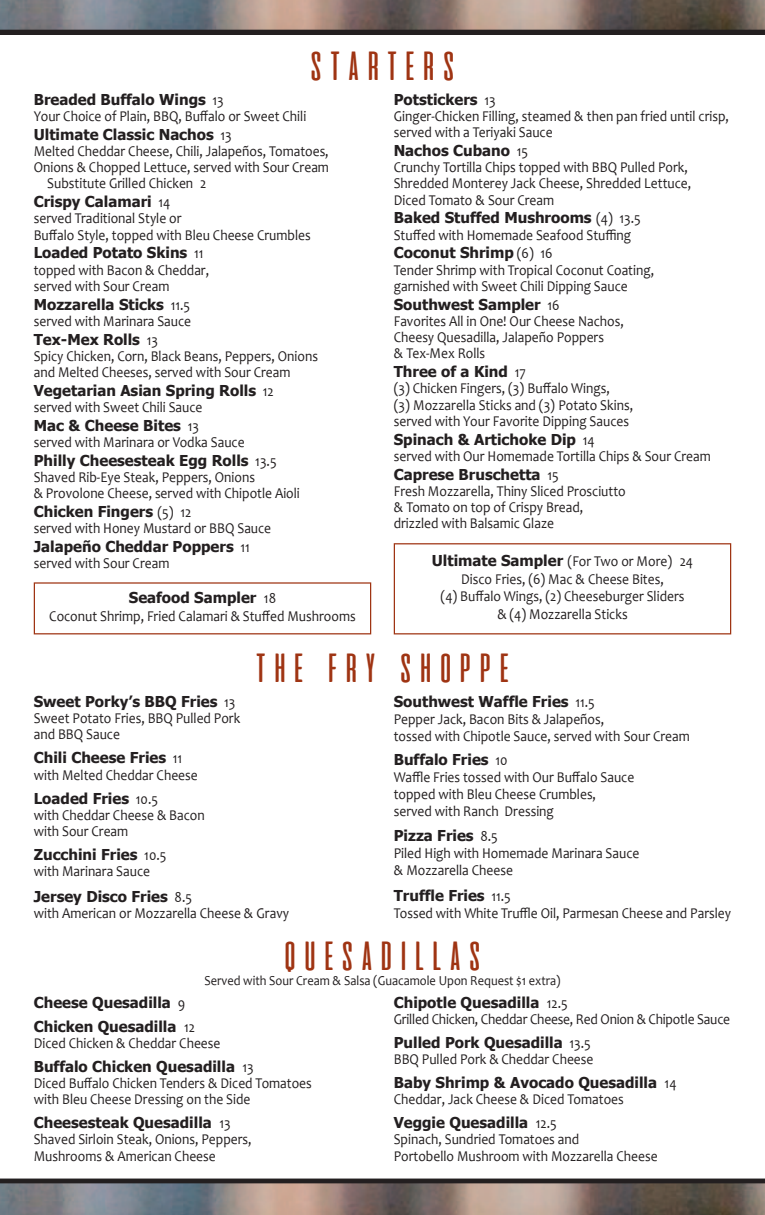
<style>
.page{position:relative;width:765px;height:1215px;background:#fff}
.page>*{position:absolute;margin:0;border:0;box-sizing:border-box;transform-origin:0 0}
.t1{font:40.5px "aliensandcows";color:#9f3413;scale:1.11 1}
.t2{font:15px/16.2px "Candara";color:#231f20;scale:.9 1}
.t3{font:700 15px/23.8px "Tahoma";color:#231f20}
.t4{font:13.75px "Candara";color:#231f20;scale:.9 1}
.s1{font-family:"Candara";font-weight:400}
.s2{font-family:"Tahoma";font-weight:700}
</style>
<div class="page">
<img style="left:0;top:0;width:765px;height:30px">
<img style="left:0;top:1183px;width:765px;height:32px">
<div style="left:0;top:30px;width:765px;height:5px;background:#231f20"></div>
<hr style="left:0;top:1179px;width:765px;height:4px;background:#231f20">
<div style="left:34px;top:582px;width:337px;height:52px;border:1px solid #9f3413"></div>
<div style="left:394px;top:543px;width:337px;height:91px;border:1px solid #9f3413"></div>
<h1 class="t1" style="left:306px;top:42px;width:139px">STARTERS</h1>
<p class="t3" style="left:34px;top:87px;width:192px">Breaded Buffalo Wings <span class="s1">13</span></p>
<p class="t2" style="left:34px;top:108px;width:304px">Your Choice of Plain, BBQ, Buffalo or Sweet Chili</p>
<p class="t3" style="left:34px;top:122px;width:200px">Ultimate Classic Nachos <span class="s1">13</span></p>
<p class="t2" style="left:34px;top:143px;width:329px">Melted Cheddar Cheese, Chili, Jalapeños, Tomatoes,</p>
<p class="t2" style="left:34px;top:159px;width:330px">Onions &amp; Chopped Lettuce, served with Sour Cream</p>
<p class="t2" style="left:47px;top:175px;width:178px">Substitute Grilled Chicken 2</p>
<p class="t3" style="left:34px;top:189px;width:138px">Crispy Calamari <span class="s1">14</span></p>
<p class="t2" style="left:34px;top:210px;width:309px">served Traditional Style or<br>Buffalo Style, topped with Bleu Cheese Crumbles</p>
<p class="t3" style="left:34px;top:240px;width:171px">Loaded Potato Skins <span class="s1">11</span></p>
<p class="t2" style="left:34px;top:261px;width:196px">topped with Bacon &amp; Cheddar, served with Sour Cream</p>
<p class="t3" style="left:34px;top:292px;width:158px">Mozzarella Sticks <span class="s1">11.5</span></p>
<p class="t2" style="left:34px;top:313px;width:176px">served with Marinara Sauce</p>
<p class="t3" style="left:34px;top:327px;width:126px">Tex-Mex Rolls <span class="s1">13</span></p>
<p class="t2" style="left:34px;top:348px;width:317px">Spicy Chicken, Corn, Black Beans, Peppers, Onions and Melted Cheeses, served with Sour Cream</p>
<p class="t3" style="left:34px;top:378px;width:242px">Vegetarian Asian Spring Rolls <span class="s1">12</span></p>
<p class="t2" style="left:34px;top:399px;width:189px">served with Sweet Chili Sauce</p>
<p class="t3" style="left:34px;top:413px;width:167px">Mac &amp; Cheese Bites <span class="s1">13</span></p>
<p class="t2" style="left:34px;top:434px;width:236px">served with Marinara or Vodka Sauce</p>
<p class="t3" style="left:34px;top:448px;width:244px">Philly Cheesesteak Egg Rolls <span class="s1">13.5</span></p>
<p class="t2" style="left:34px;top:469px;width:297px">Shaved Rib‐Eye Steak, Peppers, Onions<br>&amp; Provolone Cheese, served with Chipotle Aioli</p>
<p class="t3" style="left:34px;top:499px;width:159px">Chicken Fingers <span class="s1">(5) 12</span></p>
<p class="t2" style="left:34px;top:520px;width:265px">served with Honey Mustard or BBQ Sauce</p>
<p class="t3" style="left:34px;top:534px;width:218px">Jalapeño Cheddar Poppers <span class="s1">11</span></p>
<p class="t2" style="left:34px;top:555px;width:152px">served with Sour Cream</p>
<p class="t3" style="left:129px;top:586px;width:149px">Seafood Sampler <span class="s1">18</span></p>
<p class="t2" style="left:49px;top:608px;width:342px">Coconut Shrimp, Fried Calamari &amp; Stuffed Mushrooms</p>
<p class="t3" style="left:394px;top:87px;width:103px">Potstickers <span class="s1">13</span></p>
<p class="t2" style="left:394px;top:108px;width:374px">Ginger‐Chicken Filling, steamed &amp; then pan fried until crisp, served with a Teriyaki Sauce</p>
<p class="t3" style="left:394px;top:138px;width:136px">Nachos Cubano <span class="s1">15</span></p>
<p class="t2" style="left:394px;top:159px;width:332px">Crunchy Tortilla Chips topped with BBQ Pulled Pork,<br>Shredded Monterey Jack Cheese, Shredded Lettuce,<br>Diced Tomato &amp; Sour Cream</p>
<p class="t3" style="left:394px;top:205px;width:249px">Baked Stuffed Mushrooms <span class="s1">(4) 13.5</span></p>
<p class="t2" style="left:394px;top:226px;width:265px">Stuffed with Homemade Seafood Stuffing</p>
<p class="t3" style="left:394px;top:240px;width:160px">Coconut Shrimp <span class="s1">(6) 16</span></p>
<p class="t2" style="left:394px;top:261px;width:291px">Tender Shrimp with Tropical Coconut Coating, garnished with Sweet Chili Dipping Sauce</p>
<p class="t3" style="left:394px;top:292px;width:167px">Southwest Sampler <span class="s1">16</span></p>
<p class="t2" style="left:394px;top:313px;width:257px">Favorites All in One! Our Cheese Nachos,<br>Cheesy Quesadilla, Jalapeño Poppers<br>&amp; Tex‐Mex Rolls</p>
<p class="t3" style="left:394px;top:359px;width:134px">Three of a Kind <span class="s1">17</span></p>
<p class="t2" style="left:394px;top:380px;width:267px">(3) Chicken Fingers, (3) Buffalo Wings,<br>(3) Mozzarella Sticks and (3) Potato Skins, served with Your Favorite Dipping Sauces</p>
<p class="t3" style="left:394px;top:427px;width:203px">Spinach &amp; Artichoke Dip <span class="s1">14</span></p>
<p class="t2" style="left:394px;top:448px;width:354px">served with Our Homemade Tortilla Chips &amp; Sour Cream</p>
<p class="t3" style="left:394px;top:462px;width:166px">Caprese Bruschetta <span class="s1">15</span></p>
<p class="t2" style="left:394px;top:483px;width:259px">Fresh Mozzarella, Thiny Sliced Prosciutto &amp; Tomato on top of Crispy Bread, drizzled with Balsamic Glaze</p>
<p class="t2" style="left:432px;top:552px;width:292px;line-height:17.5px;text-align:center"><span class="s2">Ultimate Sampler</span> (For Two or More) 24<br>Disco Fries, (6) Mac &amp; Cheese Bites,<br>(4) Buffalo Wings, (2) Cheeseburger Sliders<br>&amp; (4) Mozzarella Sticks</p>
<h1 class="t1" style="left:252px;top:644px;width:237px">THE FRY SHOPPE</h1>
<p class="t3" style="left:394px;top:689px;width:203px">Southwest Waffle Fries <span class="s1">11.5</span></p>
<p class="t2" style="left:394px;top:710px;width:331px;line-height:16.9px">Pepper Jack, Bacon Bits &amp; Jalapeños,<br>tossed with Chipotle Sauce, served with Sour Cream</p>
<p class="t3" style="left:394px;top:747px;width:115px">Buffalo Fries <span class="s1">10</span></p>
<p class="t2" style="left:394px;top:768px;width:269px;line-height:16.9px">Waffle Fries tossed with Our Buffalo Sauce topped with Bleu Cheese Crumbles, served with Ranch Dressing</p>
<p class="t3" style="left:394px;top:824px;width:106px">Pizza Fries <span class="s1">8.5</span></p>
<p class="t2" style="left:394px;top:845px;width:274px;line-height:16.9px">Piled High with Homemade Marinara Sauce &amp; Mozzarella Cheese</p>
<p class="t3" style="left:394px;top:883px;width:119px">Truffle Fries <span class="s1">11.5</span></p>
<p class="t2" style="left:394px;top:905px;width:376px">Tossed with White Truffle Oil, Parmesan Cheese and Parsley</p>
<h1 class="t1" style="left:280px;top:932px;width:186px">QUESADILLAS</h1>
<p class="t4" style="left:204px;top:972px;width:397px">Served with Sour Cream &amp; Salsa (Guacamole Upon Request $1 extra)</p>
<p class="t3" style="left:34px;top:689px;width:203px">Sweet Porky’s BBQ Fries <span class="s1">13</span></p>
<p class="t2" style="left:34px;top:710px;width:231px">Sweet Potato Fries, BBQ Pulled Pork and BBQ Sauce</p>
<p class="t3" style="left:34px;top:745px;width:150px">Chili Cheese Fries <span class="s1">11</span></p>
<p class="t2" style="left:34px;top:766px;width:184px">with Melted Cheddar Cheese</p>
<p class="t3" style="left:34px;top:786px;width:126px">Loaded Fries <span class="s1">10.5</span></p>
<p class="t2" style="left:34px;top:807px;width:191px">with Cheddar Cheese &amp; Bacon with Sour Cream</p>
<p class="t3" style="left:34px;top:842px;width:134px">Zucchini Fries <span class="s1">10.5</span></p>
<p class="t2" style="left:34px;top:863px;width:131px">with Marinara Sauce</p>
<p class="t3" style="left:34px;top:884px;width:160px">Jersey Disco Fries <span class="s1">8.5</span></p>
<p class="t2" style="left:34px;top:905px;width:285px">with American or Mozzarella Cheese &amp; Gravy</p>
<p class="t3" style="left:34px;top:990px;width:163px">Cheese Quesadilla <span class="s1">9<br></span>Chicken Quesadilla <span class="s1">12</span></p>
<p class="t2" style="left:34px;top:1035px;width:209px">Diced Chicken &amp; Cheddar Cheese</p>
<p class="t3" style="left:34px;top:1054px;width:222px">Buffalo Chicken Quesadilla <span class="s1">13</span></p>
<p class="t2" style="left:34px;top:1075px;width:311px">Diced Buffalo Chicken Tenders &amp; Diced Tomatoes with Bleu Cheese Dressing on the Side</p>
<p class="t3" style="left:34px;top:1110px;width:198px">Cheesesteak Quesadilla <span class="s1">13</span></p>
<p class="t2" style="left:34px;top:1131px;width:244px">Shaved Sirloin Steak, Onions, Peppers,<br>Mushrooms &amp; American Cheese</p>
<p class="t3" style="left:394px;top:990px;width:176px">Chipotle Quesadilla <span class="s1">12.5</span></p>
<p class="t2" style="left:394px;top:1011px;width:375px">Grilled Chicken, Cheddar Cheese, Red Onion &amp; Chipotle Sauce</p>
<p class="t3" style="left:394px;top:1030px;width:199px">Pulled Pork Quesadilla <span class="s1">13.5</span></p>
<p class="t2" style="left:394px;top:1051px;width:223px">BBQ Pulled Pork &amp; Cheddar Cheese</p>
<p class="t3" style="left:394px;top:1070px;width:284px">Baby Shrimp &amp; Avocado Quesadilla <span class="s1">14</span></p>
<p class="t2" style="left:394px;top:1091px;width:257px">Cheddar, Jack Cheese &amp; Diced Tomatoes</p>
<p class="t3" style="left:394px;top:1110px;width:164px">Veggie Quesadilla <span class="s1">12.5</span></p>
<p class="t2" style="left:394px;top:1131px;width:295px">Spinach, Sundried Tomatoes and<br>Portobello Mushroom with Mozzarella Cheese</p>
</div>
